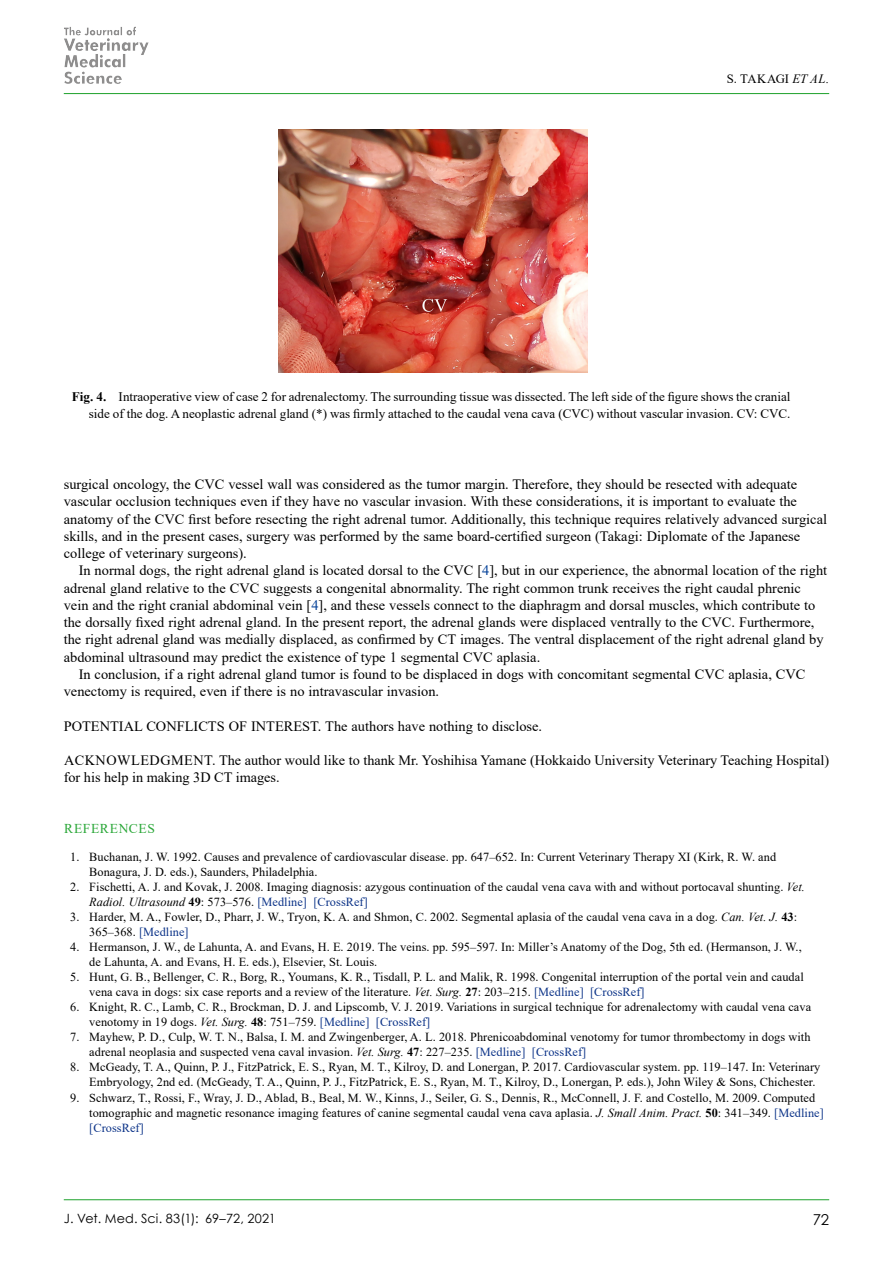
<style>
.page{position:relative;width:893px;height:1263px;background:#fff}
.page>*{position:absolute;margin:0;border:0;box-sizing:border-box;transform-origin:0 0}
.t1{font:15px "Century Gothic";color:#000}
.t2{font:14.25px/17.2px "Times New Roman";color:#000}
.t3{font:13.5px "Times New Roman";letter-spacing:.045em;color:#2aa738}
.t4{font:13.05px/16.5px "Times New Roman";color:#000;text-align:right}
.t5{font:12.75px "Century Gothic";letter-spacing:.01em;color:#000}
.t6{font:12.75px "Times New Roman";letter-spacing:-.005em;color:#000}
.t7{font:12.3px/15px "Times New Roman";letter-spacing:.005em;color:#000}
.s1{font-style:italic}
.s2{font-weight:700}
.s3{color:#003f98}
.s4{color:#0c3388}
</style>
<div class="page">
<img style="left:64px;top:27px;width:74px;height:24px">
<hr style="left:64px;top:93px;width:765px;height:1px;background:#2aa738">
<hr style="left:64px;top:1199px;width:765px;height:1px;background:#2aa738">
<img style="left:278px;top:130px;width:309px;height:243px">
<p class="t6" style="left:727px;top:70px;width:104px">S. TAKAGI <span class="s1">ET AL.</span></p>
<p class="t4" style="left:72px;top:388px;width:720px"><span class="s2">Fig. 4.</span> Intraoperative view of case 2 for adrenalectomy. The surrounding tissue was dissected. The left side of the figure shows the cranial side of the dog. A neoplastic adrenal gland (*) was firmly attached to the caudal vena cava (CVC) without vascular invasion. CV: CVC.</p>
<p class="t2" style="left:64px;top:475px;width:765px">surgical oncology, the CVC vessel wall was considered as the tumor margin. Therefore, they should be resected with adequate vascular occlusion techniques even if they have no vascular invasion. With these considerations, it is important to evaluate the anatomy of the CVC first before resecting the right adrenal tumor. Additionally, this technique requires relatively advanced surgical skills, and in the present cases, surgery was performed by the same board-certified surgeon (Takagi: Diplomate of the Japanese college of veterinary surgeons).</p>
<p class="t2" style="left:79px;top:561px;width:750px">In normal dogs, the right adrenal gland is located dorsal to the CVC [<span class="s3">4</span>], but in our experience, the abnormal location of the right</p>
<p class="t2" style="left:64px;top:579px;width:739px">adrenal gland relative to the CVC suggests a congenital abnormality. The right common trunk receives the right caudal phrenic</p>
<p class="t2" style="left:64px;top:596px;width:753px">vein and the right cranial abdominal vein [<span class="s3">4</span>], and these vessels connect to the diaphragm and dorsal muscles, which contribute to</p>
<p class="t2" style="left:64px;top:613px;width:752px">the dorsally fixed right adrenal gland. In the present report, the adrenal glands were displaced ventrally to the CVC. Furthermore,</p>
<p class="t2" style="left:64px;top:630px;width:761px">the right adrenal gland was medially displaced, as confirmed by CT images. The ventral displacement of the right adrenal gland by</p>
<p class="t2" style="left:64px;top:648px;width:478px">abdominal ultrasound may predict the existence of type 1 segmental CVC aplasia.</p>
<p class="t2" style="left:79px;top:665px;width:728px">In conclusion, if a right adrenal gland tumor is found to be displaced in dogs with concomitant segmental CVC aplasia, CVC</p>
<p class="t2" style="left:64px;top:682px;width:377px">venectomy is required, even if there is no intravascular invasion.</p>
<p class="t2" style="left:64px;top:717px;width:480px">POTENTIAL CONFLICTS OF INTEREST. The authors have nothing to disclose.</p>
<p class="t2" style="left:64px;top:751px;width:767px">ACKNOWLEDGMENT. The author would like to thank Mr. Yoshihisa Yamane (Hokkaido University Veterinary Teaching Hospital) for his help in making 3D CT images.</p>
<p class="t3" style="left:64px;top:819px;width:92px">REFERENCES</p>
<p class="t7" style="left:89px;top:849px;width:688px;text-indent:-19px">1. Buchanan, J. W. 1992. Causes and prevalence of cardiovascular disease. pp. 647–652. In: Current Veterinary Therapy XI (Kirk, R. W. and<br>Bonagura, J. D. eds.), Saunders, Philadelphia.</p>
<p class="t7" style="left:89px;top:879px;width:717px;text-indent:-19px">2. Fischetti, A. J. and Kovak, J. 2008. Imaging diagnosis: azygous continuation of the caudal vena cava with and without portocaval shunting. <span class="s1">Vet.<br>Radiol. Ultrasound</span> <span class="s2">49</span>: 573–576. <span class="s4">[Medline] [CrossRef]</span></p>
<p class="t7" style="left:89px;top:909px;width:709px;text-indent:-19px">3. Harder, M. A., Fowler, D., Pharr, J. W., Tryon, K. A. and Shmon, C. 2002. Segmental aplasia of the caudal vena cava in a dog. <span class="s1">Can. Vet. J.</span> <span class="s2">43</span>:<br>365–368. <span class="s4">[Medline]</span></p>
<p class="t7" style="left:89px;top:939px;width:714px;text-indent:-19px">4. Hermanson, J. W., de Lahunta, A. and Evans, H. E. 2019. The veins. pp. 595–597. In: Miller’s Anatomy of the Dog, 5th ed. (Hermanson, J. W., de Lahunta, A. and Evans, H. E. eds.), Elsevier, St. Louis.</p>
<p class="t7" style="left:89px;top:969px;width:716px;text-indent:-19px">5. Hunt, G. B., Bellenger, C. R., Borg, R., Youmans, K. R., Tisdall, P. L. and Malik, R. 1998. Congenital interruption of the portal vein and caudal vena cava in dogs: six case reports and a review of the literature. <span class="s1">Vet. Surg.</span> <span class="s2">27</span>: 203–215. <span class="s4">[Medline] [CrossRef]</span></p>
<p class="t7" style="left:89px;top:999px;width:723px;text-indent:-19px">6. Knight, R. C., Lamb, C. R., Brockman, D. J. and Lipscomb, V. J. 2019. Variations in surgical technique for adrenalectomy with caudal vena cava venotomy in 19 dogs. <span class="s1">Vet. Surg.</span> <span class="s2">48</span>: 751–759. <span class="s4">[Medline] [CrossRef]</span></p>
<p class="t7" style="left:89px;top:1029px;width:723px;text-indent:-19px">7. Mayhew, P. D., Culp, W. T. N., Balsa, I. M. and Zwingenberger, A. L. 2018. Phrenicoabdominal venotomy for tumor thrombectomy in dogs with adrenal neoplasia and suspected vena caval invasion. <span class="s1">Vet. Surg.</span> <span class="s2">47</span>: 227–235. <span class="s4">[Medline] [CrossRef]</span></p>
<p class="t7" style="left:89px;top:1059px;width:733px;text-indent:-19px">8. McGeady, T. A., Quinn, P. J., FitzPatrick, E. S., Ryan, M. T., Kilroy, D. and Lonergan, P. 2017. Cardiovascular system. pp. 119–147. In: Veterinary<br>Embryology, 2nd ed. (McGeady, T. A., Quinn, P. J., FitzPatrick, E. S., Ryan, M. T., Kilroy, D., Lonergan, P. eds.), John Wiley &amp; Sons, Chichester.</p>
<p class="t7" style="left:89px;top:1089px;width:736px;text-indent:-19px">9. Schwarz, T., Rossi, F., Wray, J. D., Ablad, B., Beal, M. W., Kinns, J., Seiler, G. S., Dennis, R., McConnell, J. F. and Costello, M. 2009. Computed tomographic and magnetic resonance imaging features of canine segmental caudal vena cava aplasia. <span class="s1">J. Small Anim. Pract.</span> <span class="s2">50</span>: 341–349. <span class="s4">[Medline] [CrossRef]</span></p>
<p class="t5" style="left:64px;top:1209px;width:136px">J. Vet. Med. Sci. 83(1):</p>
<p class="t1" style="left:813px;top:1209px;width:18px">72</p>
<p class="t5" style="left:205px;top:1209px;width:72px">69–72, 2021</p>
</div>
